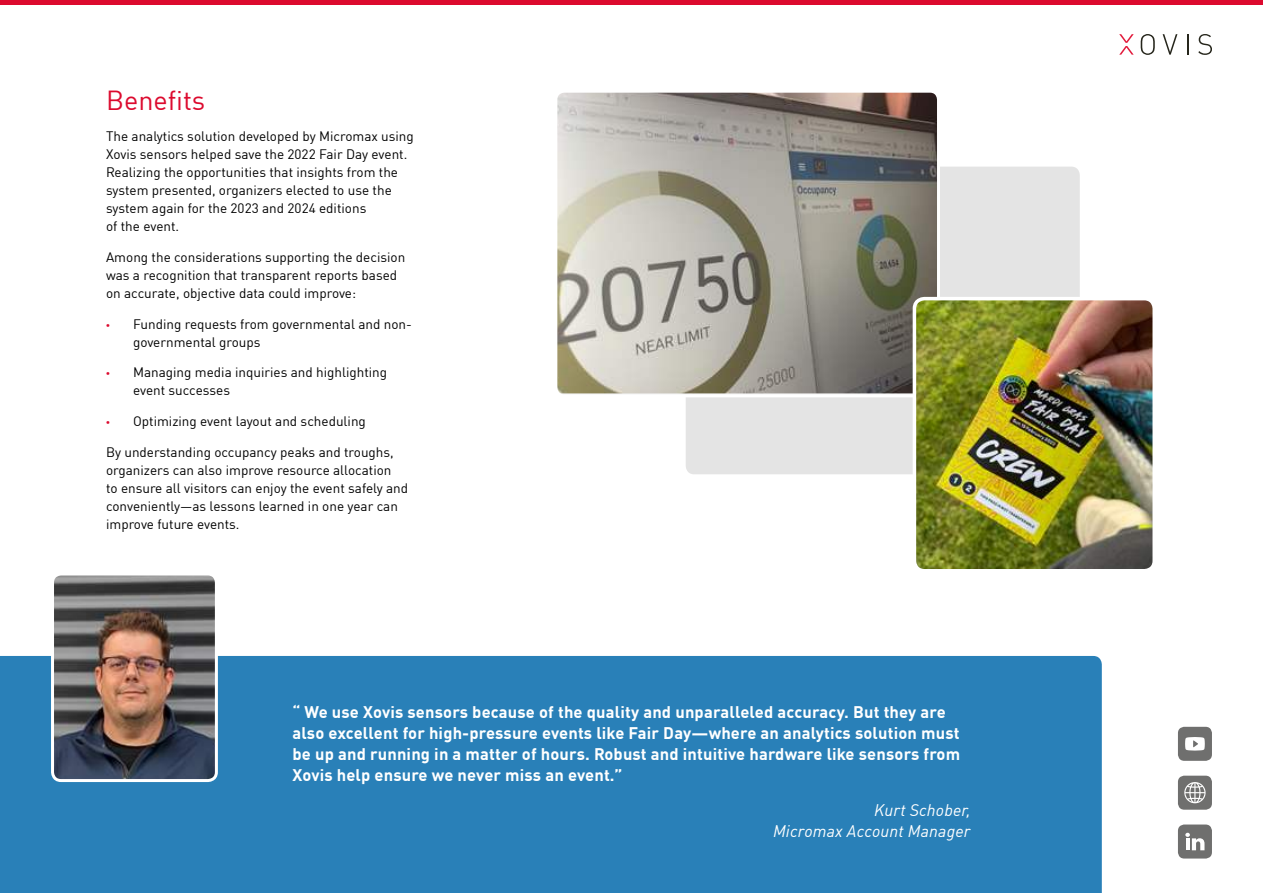
<style>
.page{position:relative;width:1263px;height:893px;background:#fff}
.page>*{position:absolute;margin:0;border:0;box-sizing:border-box;transform-origin:0 0}
.t1{font:27px "DIN Offc";color:#dc0a2e}
.t2{font:700 16.5px/21px "DIN Offc";letter-spacing:.01em;color:#fff}
.t3{font:italic 16.5px/21px "DIN Offc";letter-spacing:.01em;color:#fff;text-align:right}
.t4{font:13.5px/18px "DIN Offc";color:#000}
.s1{font-family:"Myriad Pro";color:#dc0a2e}
</style>
<div class="page">
<div style="left:686px;top:167px;width:394px;height:307px;background:#e4e4e4;border-radius:9px"></div>
<div style="left:0;top:656px;width:1102px;height:237px;background:#2980b8"></div>
<div style="left:1178px;top:727px;width:34px;height:34px;background:#6f6f6e;border-radius:6px"></div>
<svg style="left:1185px;top:737px;width:20px;height:14px"></svg>
<div style="left:1178px;top:824px;width:34px;height:34px;background:#6f6f6e;border-radius:6px"></div>
<svg style="left:1185px;top:833px;width:19px;height:17px"></svg>
<div style="left:1178px;top:776px;width:34px;height:34px;background:#6f6f6e;border-radius:6px"></div>
<svg style="left:1184px;top:782px;width:21px;height:21px"></svg>
<img style="left:55px;top:576px;width:159px;height:202px">
<div style="left:51px;top:572px;width:167px;height:210px;border:3px solid #fff;border-radius:9px"></div>
<img style="left:558px;top:94px;width:378px;height:299px">
<div style="left:554px;top:90px;width:386px;height:307px;border:3px solid #fff;border-radius:9px"></div>
<img style="left:914px;top:299px;width:237px;height:268px">
<div style="left:913px;top:297px;width:243px;height:275px;border:4px solid #fff;border-radius:10px"></div>
<hr style="left:0;top:0;width:1263px;height:4px;background:#dc0a2e">
<svg style="left:1141px;top:34px;width:14px;height:21px"></svg>
<svg style="left:1162px;top:34px;width:15px;height:21px"></svg>
<hr style="left:1187px;top:34px;width:2px;height:21px;background:#26261c">
<svg style="left:1198px;top:34px;width:14px;height:21px"></svg>
<svg style="left:1119px;top:34px;width:15px;height:21px"></svg>
<h1 class="t1" style="left:106px;top:80px;width:101px">Benefits</h1>
<p class="t4" style="left:106px;top:129px;width:309px">The analytics solution developed by Micromax using Xovis sensors helped save the 2022 Fair Day event.<br>Realizing the opportunities that insights from the system presented, organizers elected to use the system again for the 2023 and 2024 editions<br>of the event.</p>
<p class="t4" style="left:106px;top:249px;width:301px">Among the considerations supporting the decision was a recognition that transparent reports based on accurate, objective data could improve:</p>
<p class="t4" style="left:133px;top:316px;width:280px;text-indent:-27px"><span class="s1">•</span> Funding requests from governmental and non&shy;governmental groups</p>
<p class="t4" style="left:133px;top:365px;width:256px;text-indent:-27px"><span class="s1">•</span> Managing media inquiries and highlighting event successes</p>
<p class="t4" style="left:106px;top:414px;width:261px"><span class="s1">•</span> Optimizing event layout and scheduling</p>
<p class="t4" style="left:106px;top:444px;width:304px">By understanding occupancy peaks and troughs, organizers can also improve resource allocation<br>to ensure all visitors can enjoy the event safely and conveniently—as lessons learned in one year can improve future events.</p>
<p class="t2" style="left:292px;top:702px;width:669px">“ We use Xovis sensors because of the quality and unparalleled accuracy. But they are also excellent for high-pressure events like Fair Day—where an analytics solution must be up and running in a matter of hours. Robust and intuitive hardware like sensors from Xovis help ensure we never miss an event.”</p>
<p class="t3" style="left:773px;top:801px;width:199px">Kurt Schober,<br>Micromax Account Manager</p>
</div>
